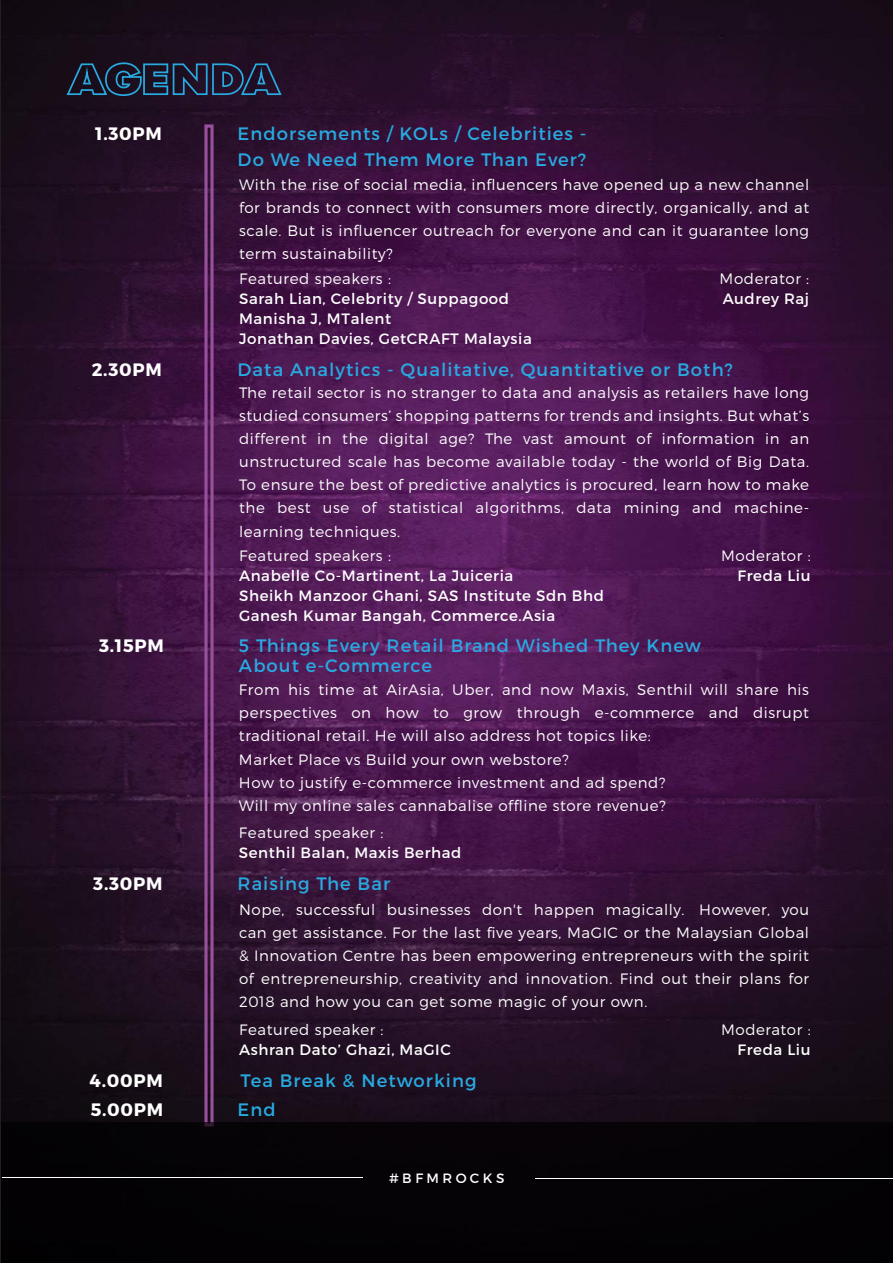
<style>
.page{position:relative;width:893px;height:1263px;background:#fff}
.page>*{position:absolute;margin:0;border:0;box-sizing:border-box;transform-origin:0 0}
.t1{font:18px/26px "Montserrat";letter-spacing:.06em;color:#28aae1}
.t2{font:700 18px "Montserrat";letter-spacing:.04em;color:#fff}
.t3{font:300 15px/23.1px "Montserrat";letter-spacing:.04em;color:#fff;text-align:justify}
.t4{font:15px/20.1px "Montserrat";letter-spacing:.04em;color:#fff}
.t5{font:13.5px "Montserrat";letter-spacing:.26em;color:#fff}
</style>
<div class="page">
<img style="left:1px;top:0;width:892px;height:1122px">
<svg style="left:65px;top:60px;width:218px;height:37px;background:#202e47"></svg>
<div style="left:204px;top:124px;width:10px;height:1002px;border:3px solid #98509d"></div>
<div style="left:1px;top:1122px;width:892px;height:141px;background:#040204"></div>
<hr style="left:536px;top:1178px;width:357px;height:1px;background:#fff">
<hr style="left:2px;top:1178px;width:361px;height:1px;background:#fff">
<p class="t2" style="left:95px;top:122px;width:68px">1.30PM</p>
<p class="t1" style="left:238px;top:120px;width:350px">Endorsements / KOLs / Celebrities -<br>Do We Need Them More Than Ever?</p>
<p class="t3" style="left:239px;top:173px;width:572px">With the rise of social media, influencers have opened up a new channel for brands to connect with consumers more directly, organically, and at scale. But is influencer outreach for everyone and can it guarantee long term sustainability?</p>
<p class="t3" style="left:239px;top:266px;width:153px">Featured speakers :</p>
<p class="t4" style="left:239px;top:288px;width:294px">Sarah Lian, Celebrity / Suppagood<br>Manisha J, MTalent<br>Jonathan Davies, GetCRAFT Malaysia</p>
<p class="t3" style="left:720px;top:266px;width:91px">Moderator :</p>
<p class="t4" style="left:723px;top:288px;width:88px">Audrey Raj</p>
<p class="t2" style="left:92px;top:358px;width:72px">2.30PM</p>
<p class="t1" style="left:238px;top:356px;width:497px">Data Analytics - Qualitative, Quantitative or Both?</p>
<p class="t3" style="left:239px;top:381px;width:572px">The retail sector is no stranger to data and analysis as retailers have long studied consumers’ shopping patterns for trends and insights. But what’s different in the digital age? The vast amount of information in an unstructured scale has become available today - the world of Big Data.<br>To ensure the best of predictive analytics is procured, learn how to make the best use of statistical algorithms, data mining and machine&shy;learning techniques.</p>
<p class="t3" style="left:239px;top:544px;width:153px">Featured speakers :</p>
<p class="t4" style="left:239px;top:566px;width:366px">Anabelle Co-Martinent, La Juiceria<br>Sheikh Manzoor Ghani, SAS Institute Sdn Bhd<br>Ganesh Kumar Bangah, Commerce.Asia</p>
<p class="t3" style="left:721px;top:544px;width:91px">Moderator :</p>
<p class="t4" style="left:737px;top:566px;width:75px">Freda Liu</p>
<p class="t2" style="left:99px;top:635px;width:66px">3.15PM</p>
<p class="t1" style="left:239px;top:636px;width:464px;line-height:20px">5 Things Every Retail Brand Wished They Knew<br>About e-Commerce</p>
<p class="t3" style="left:239px;top:678px;width:572px;text-align:left">From his time at AirAsia, Uber, and now Maxis, Senthil will share his perspectives on how to grow through e-commerce and disrupt traditional retail. He will also address hot topics like:<br>Market Place vs Build your own webstore?<br>How to justify e-commerce investment and ad spend?<br>Will my online sales cannabalise offline store revenue?</p>
<p class="t3" style="left:239px;top:820px;width:146px">Featured speaker :</p>
<p class="t4" style="left:239px;top:842px;width:224px">Senthil Balan, Maxis Berhad</p>
<p class="t2" style="left:93px;top:872px;width:71px">3.30PM</p>
<p class="t1" style="left:238px;top:870px;width:154px">Raising The Bar</p>
<p class="t3" style="left:239px;top:898px;width:572px">Nope, successful businesses don't happen magically. However, you can get assistance. For the last five years, MaGIC or the Malaysian Global &amp; Innovation Centre has been empowering entrepreneurs with the spirit of entrepreneurship, creativity and innovation. Find out their plans for 2018 and how you can get some magic of your own.</p>
<p class="t3" style="left:239px;top:1018px;width:146px">Featured speaker :</p>
<p class="t4" style="left:239px;top:1040px;width:213px">Ashran Dato’ Ghazi, MaGIC</p>
<p class="t2" style="left:90px;top:1069px;width:75px">4.00PM</p>
<p class="t1" style="left:241px;top:1067px;width:237px">Tea Break &amp; Networking</p>
<p class="t2" style="left:91px;top:1098px;width:74px">5.00PM</p>
<p class="t1" style="left:238px;top:1096px;width:40px">End</p>
<p class="t5" style="left:389px;top:1169px;width:117px">#BFMROCKS</p>
<p class="t3" style="left:721px;top:1018px;width:91px">Moderator :</p>
<p class="t4" style="left:737px;top:1040px;width:75px">Freda Liu</p>
</div>
